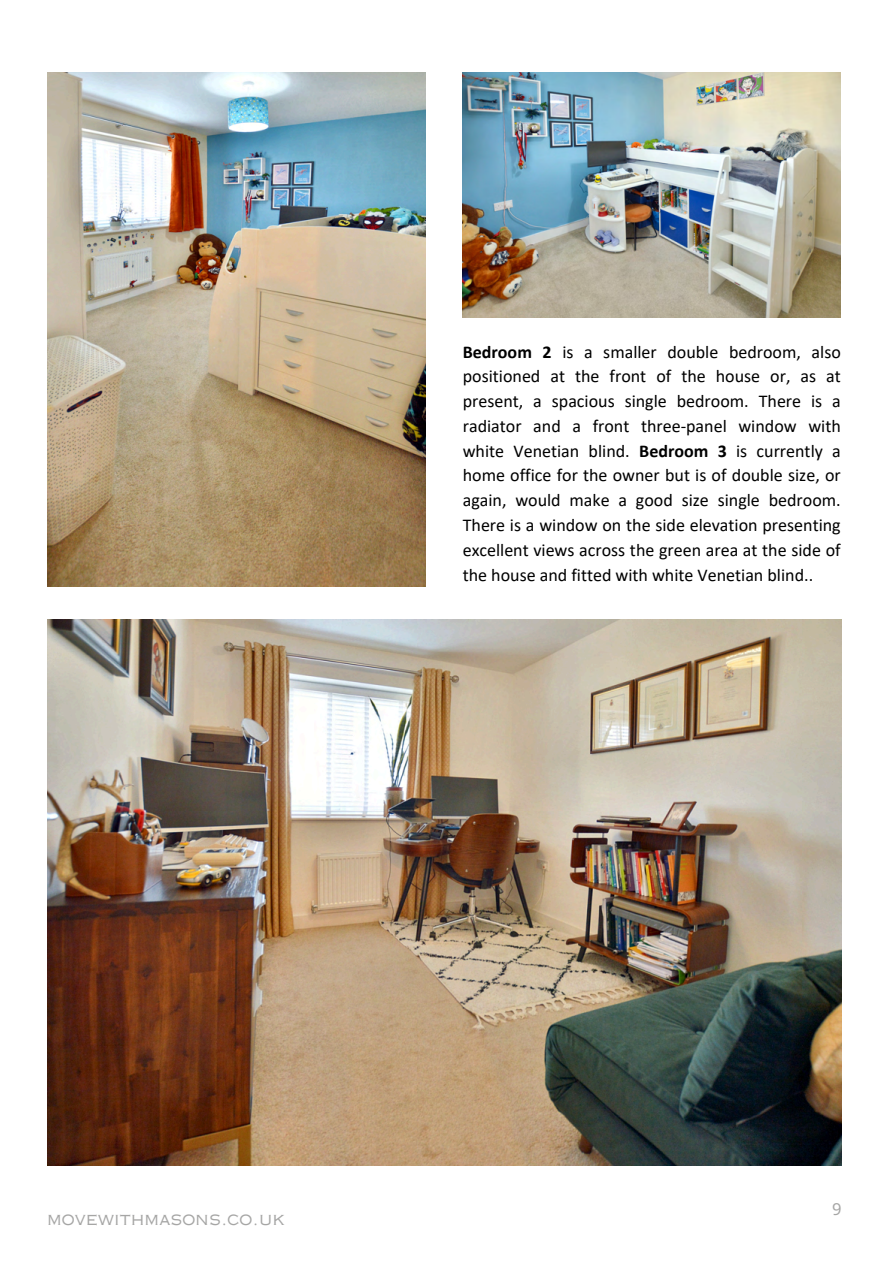
<style>
.page{position:relative;width:894px;height:1264px;background:#fff}
.page>*{position:absolute;margin:0;border:0;box-sizing:border-box;transform-origin:0 0}
.t1{font:18px/24.8px "Calibri";color:#000;text-align:justify}
.t2{font:16.5px "Copperplate Gothic LT Pro 32 AB";color:#a6a6a5}
.t3{font:16.5px "Noto Sans";color:#a6a6a5}
.s1{font-weight:700}
</style>
<div class="page">
<img style="left:462px;top:72px;width:378px;height:245px">
<img style="left:47px;top:72px;width:378px;height:514px">
<img style="left:48px;top:619px;width:792px;height:546px">
<p class="t1" style="left:462px;top:341px;width:379px"><span class="s1">Bedroom 2</span> is a smaller double bedroom, also positioned at the front of the house or, as at present, a spacious single bedroom. There is a radiator and a front three-panel window with white Venetian blind. <span class="s1">Bedroom 3</span> is currently a home office for the owner but is of double size, or again, would make a good size single bedroom.<br>There is a window on the side elevation presenting excellent views across the green area at the side of the house and fitted with white Venetian blind..</p>
<p class="t2" style="left:47px;top:1212px;width:239px">MOVEWITHMASONS.CO.UK</p>
<p class="t3" style="left:831px;top:1197px;width:11px">9</p>
</div>
